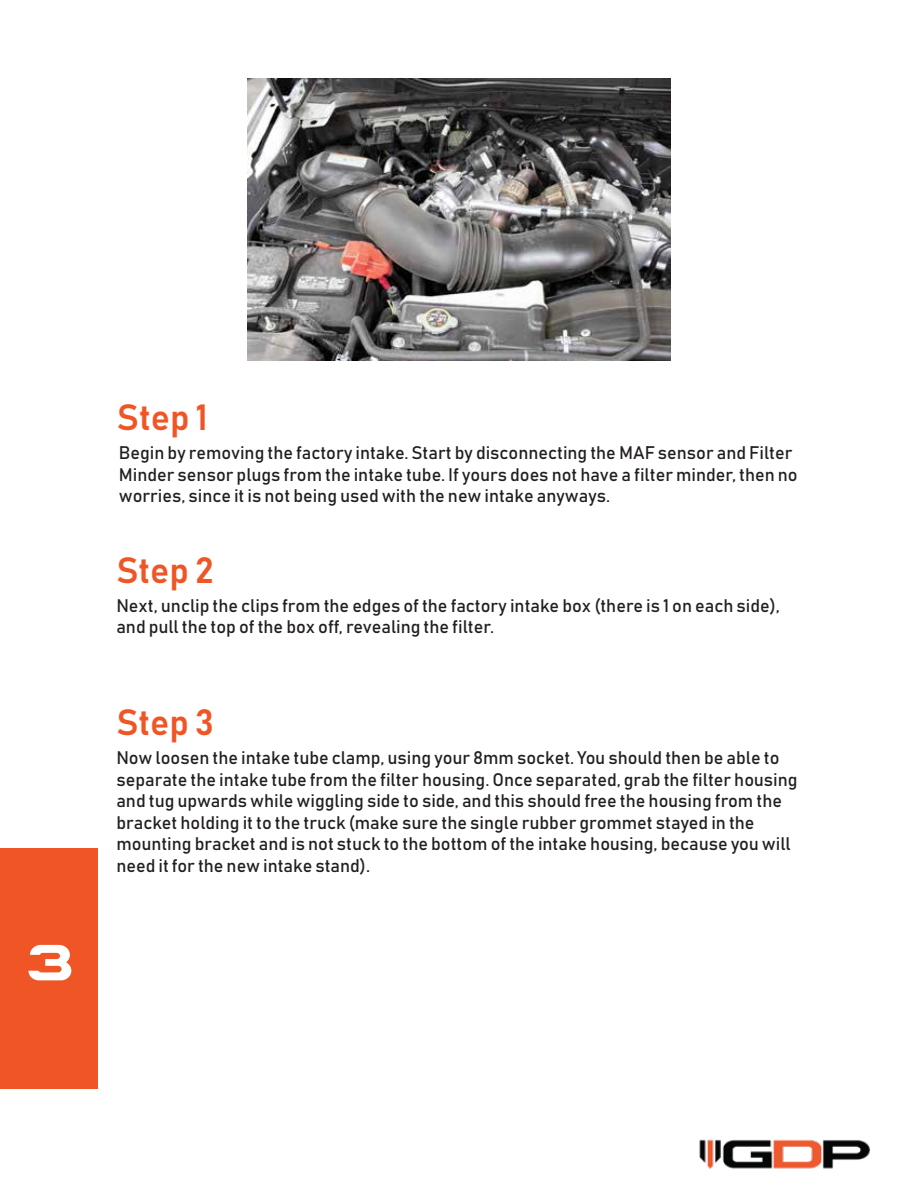
<style>
.page{position:relative;width:918px;height:1188px;background:#fff}
.page>*{position:absolute;margin:0;border:0;box-sizing:border-box;transform-origin:0 0}
.t1{font:700 53.1px "Plateia";color:#fff}
.t2{font:36px "Bahnschrift";color:#f05625}
.t3{font:18px/21.6px "Bahnschrift";color:#231f20}
</style>
<div class="page">
<div style="left:0;top:848px;width:97px;height:241px;background:#f05625"></div>
<img style="left:699px;top:1139px;width:171px;height:30px">
<img style="left:247px;top:79px;width:424px;height:282px">
<h1 class="t1" style="left:26px;top:931px;width:49px">3</h1>
<h2 class="t2" style="left:117px;top:395px;width:92px">Step 1</h2>
<p class="t3" style="left:119px;top:442px;width:680px">Begin by removing the factory intake. Start by disconnecting the MAF sensor and Filter<br>Minder sensor plugs from the intake tube. If yours does not have a filter minder, then no worries, since it is not being used with the new intake anyways.</p>
<h2 class="t2" style="left:116px;top:548px;width:99px">Step 2</h2>
<p class="t3" style="left:116px;top:594px;width:665px">Next, unclip the clips from the edges of the factory intake box (there is 1 on each side), and pull the top of the box off, revealing the filter.</p>
<h2 class="t2" style="left:116px;top:700px;width:99px">Step 3</h2>
<p class="t3" style="left:116px;top:747px;width:683px">Now loosen the intake tube clamp, using your 8mm socket. You should then be able to separate the intake tube from the filter housing. Once separated, grab the filter housing and tug upwards while wiggling side to side, and this should free the housing from the bracket holding it to the truck (make sure the single rubber grommet stayed in the mounting bracket and is not stuck to the bottom of the intake housing, because you will need it for the new intake stand).</p>
</div>
